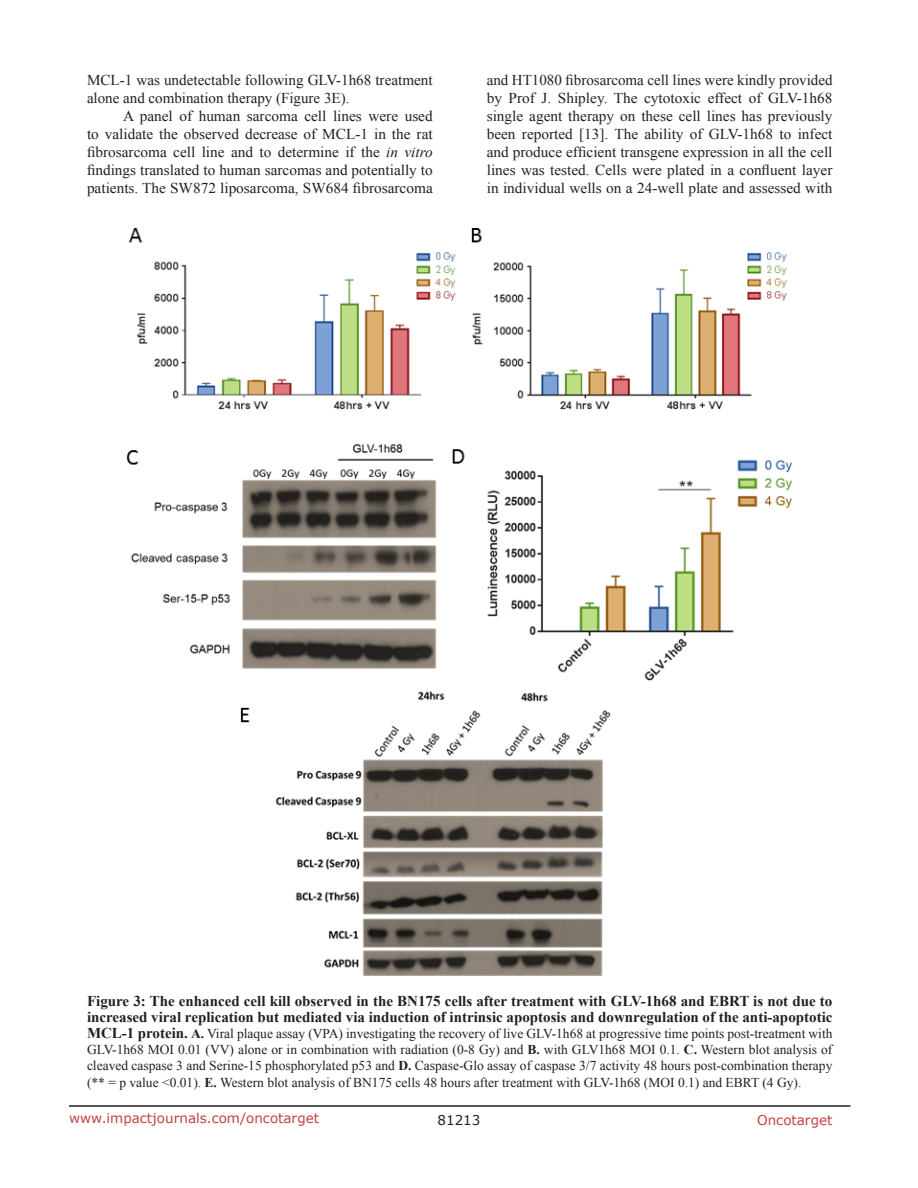
<style>
.page{position:relative;width:918px;height:1188px;background:#fff}
.page>*{position:absolute;margin:0;border:0;box-sizing:border-box;transform-origin:0 0}
.BodyText{font:15px/18px "Times New Roman";color:#231f20;text-align:justify}
.figuretext{font:700 15px/16.2px "Times New Roman";color:#231f20}
.figuretext-2{font:13.5px/16.2px "Times New Roman";color:#231f20;text-align:justify}
.t1{font:13.5px "Verdana";color:#c24141}
.t2{font:13.5px "Verdana";color:#231f20}
.s1{font-style:italic}
.s2{font-weight:700;font-size:15px}
.s3{font-weight:700}
</style>
<div class="page">
<hr style="left:69px;top:1105px;width:781px;height:2px;background:#231f20">
<img style="left:127px;top:229px;width:664px;height:746px">
<p class="BodyText" style="left:87px;top:71px;width:347px">MCL-1 was undetectable following GLV-1h68 treatment alone and combination therapy (Figure 3E).</p>
<p class="BodyText" style="left:87px;top:107px;width:347px;text-indent:36px">A panel of human sarcoma cell lines were used to validate the observed decrease of MCL-1 in the rat fibrosarcoma cell line and to determine if the <span class="s1">in vitro </span>findings translated to human sarcomas and potentially to patients. The SW872 liposarcoma, SW684 fibrosarcoma</p>
<p class="BodyText" style="left:487px;top:71px;width:347px">and HT1080 fibrosarcoma cell lines were kindly provided by Prof J. Shipley. The cytotoxic effect of GLV-1h68 single agent therapy on these cell lines has previously been reported [13]. The ability of GLV-1h68 to infect and produce efficient transgene expression in all the cell lines was tested. Cells were plated in a confluent layer in individual wells on a 24-well plate and assessed with</p>
<p class="figuretext" style="left:87px;top:992px;width:747px">Figure 3: The enhanced cell kill observed in the BN175 cells after treatment with GLV-1h68 and EBRT is not due to increased viral replication but mediated via induction of intrinsic apoptosis and downregulation of the anti-apoptotic</p>
<p class="figuretext-2" style="left:87px;top:1025px;width:747px"><span class="s2">MCL-1 protein.</span> <span class="s3">A.</span> Viral plaque assay (VPA) investigating the recovery of live GLV-1h68 at progressive time points post-treatment with GLV-1h68 MOI 0.01 (VV) alone or in combination with radiation (0-8 Gy) and <span class="s3">B.</span> with GLV1h68 MOI 0.1. <span class="s3">C.</span> Western blot analysis of cleaved caspase 3 and Serine-15 phosphorylated p53 and <span class="s3">D.</span> Caspase-Glo assay of caspase 3/7 activity 48 hours post-combination therapy (** = p value &lt;0.01). <span class="s3">E.</span> Western blot analysis of BN175 cells 48 hours after treatment with GLV-1h68 (MOI 0.1) and EBRT (4 Gy).</p>
<p class="t1" style="left:69px;top:1109px;width:252px">www.impactjournals.com/oncotarget</p>
<p class="t2" style="left:438px;top:1111px;width:44px">81213</p>
<p class="t1" style="left:757px;top:1111px;width:77px">Oncotarget</p>
</div>
